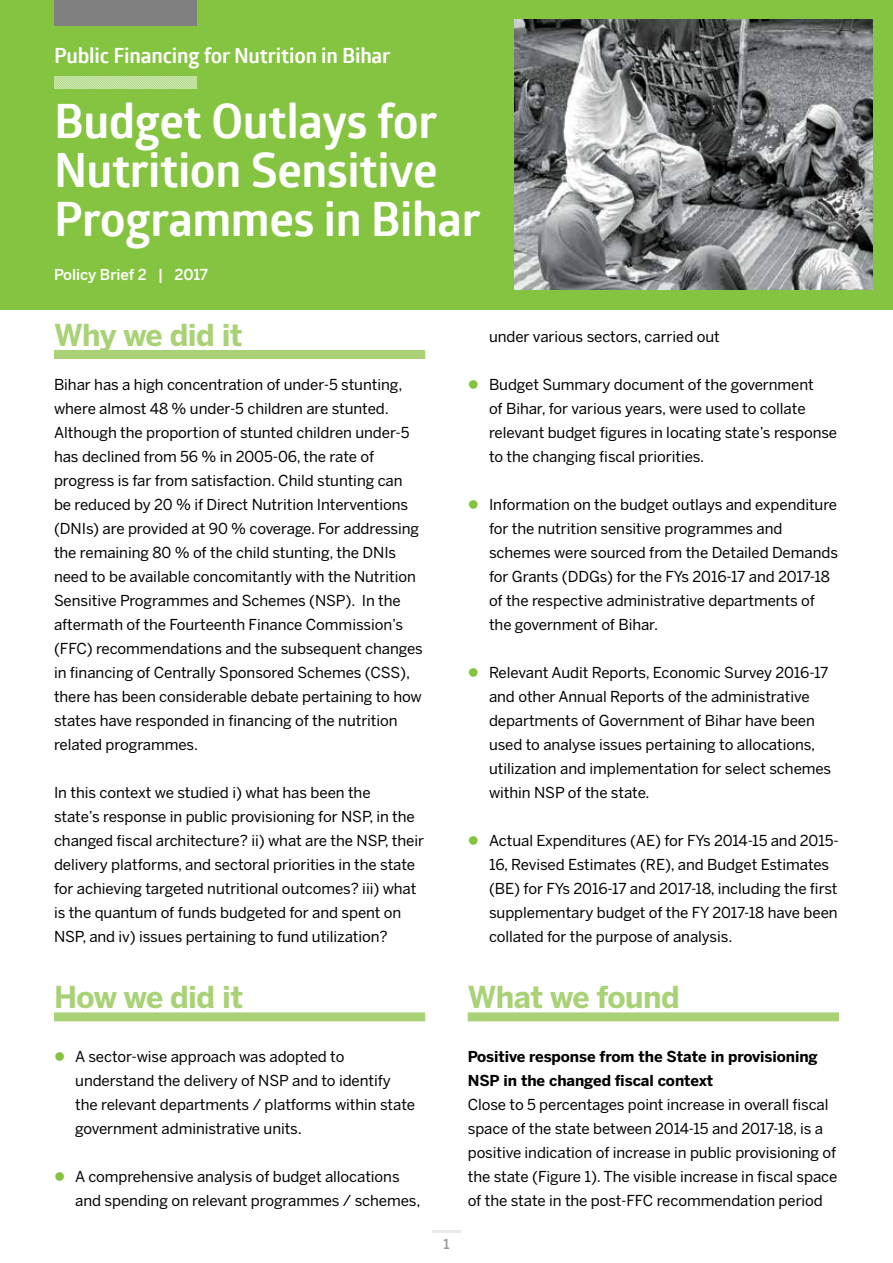
<style>
.page{position:relative;width:893px;height:1263px;background:#fff}
.page>*{position:absolute;margin:0;border:0;box-sizing:border-box;transform-origin:0 0}
.t1{font:700 47.4px/49.3px "Glober";letter-spacing:-.01em;color:#fff}
.t2{font:700 30px "Benton Sans";letter-spacing:-.02em;color:#a9d277}
.t3{font:700 21px "Glober";letter-spacing:-.01em;color:#fff}
.t4{font:15px/24px "Benton Sans";letter-spacing:-.005em;color:#000}
.t5{font:700 15px/24px "Benton Sans";letter-spacing:-.005em;color:#000}
.t6{font:500 15px "Benton Sans";letter-spacing:-.005em;color:#fff}
.t7{font:500 13.5px "Benton Sans";color:#999}
.s1{color:#85c441}
</style>
<div class="page">
<div style="left:0;top:0;width:893px;height:309px;background:#85c441"></div>
<div style="left:54px;top:350px;width:371px;height:9px;background:#a9d277"></div>
<div style="left:54px;top:1012px;width:371px;height:9px;background:#a9d277"></div>
<div style="left:468px;top:1012px;width:371px;height:9px;background:#a9d277"></div>
<div style="left:54px;top:0;width:142px;height:26px;background:#808080"></div>
<svg style="left:54px;top:76px;width:143px;height:12px;background:#c0e09d"></svg>
<hr style="left:432px;top:1230px;width:29px;height:3px;background:#e9eaeb">
<img style="left:515px;top:19px;width:358px;height:271px">
<h3 class="t3" style="left:54px;top:41px;width:338px">Public Financing for Nutrition in Bihar</h3>
<h1 class="t1" style="left:54px;top:95px;width:428px">Budget Outlays for<br>Nutrition Sensitive<br>Programmes in Bihar</h1>
<p class="t6" style="left:54px;top:265px;width:156px">Policy Brief 2 | 2017</p>
<h2 class="t2" style="left:54px;top:317px;width:190px">Why we did it</h2>
<p class="t4" style="left:54px;top:373px;width:370px">Bihar has a high concentration of under-5 stunting, where almost 48 % under-5 children are stunted.<br>Although the proportion of stunted children under-5 has declined from 56 % in 2005-06, the rate of progress is far from satisfaction. Child stunting can be reduced by 20 % if Direct Nutrition Interventions (DNIs) are provided at 90 % coverage. For addressing the remaining 80 % of the child stunting, the DNIs need to be available concomitantly with the Nutrition Sensitive Programmes and Schemes (NSP). In the aftermath of the Fourteenth Finance Commission’s (FFC) recommendations and the subsequent changes in financing of Centrally Sponsored Schemes (CSS), there has been considerable debate pertaining to how states have responded in financing of the nutrition related programmes.</p>
<p class="t4" style="left:54px;top:781px;width:372px">In this context we studied i) what has been the<br>state’s response in public provisioning for NSP, in the changed fiscal architecture? ii) what are the NSP, their delivery platforms, and sectoral priorities in the state for achieving targeted nutritional outcomes? iii) what is the quantum of funds budgeted for and spent on NSP, and iv) issues pertaining to fund utilization?</p>
<h2 class="t2" style="left:54px;top:980px;width:191px">How we did it</h2>
<p class="t4" style="left:75px;top:1045px;width:341px;text-indent:-21px"><span class="s1">●</span> A sector-wise approach was adopted to understand the delivery of NSP and to identify the relevant departments / platforms within state government administrative units.</p>
<p class="t4" style="left:75px;top:1165px;width:347px;text-indent:-21px"><span class="s1">●</span> A comprehensive analysis of budget allocations and spending on relevant programmes / schemes,</p>
<p class="t7" style="left:443px;top:1236px;width:8px">1</p>
<p class="t4" style="left:489px;top:325px;width:232px">under various sectors, carried out</p>
<p class="t4" style="left:489px;top:373px;width:350px;text-indent:-21px"><span class="s1">●</span> Budget Summary document of the government<br>of Bihar, for various years, were used to collate relevant budget figures in locating state’s response to the changing fiscal priorities.</p>
<p class="t4" style="left:489px;top:493px;width:351px;text-indent:-21px"><span class="s1">●</span> Information on the budget outlays and expenditure for the nutrition sensitive programmes and schemes were sourced from the Detailed Demands for Grants (DDGs) for the FYs 2016-17 and 2017-18 of the respective administrative departments of the government of Bihar.</p>
<p class="t4" style="left:489px;top:661px;width:344px;text-indent:-21px"><span class="s1">●</span> Relevant Audit Reports, Economic Survey 2016-17 and other Annual Reports of the administrative departments of Government of Bihar have been used to analyse issues pertaining to allocations, utilization and implementation for select schemes within NSP of the state.</p>
<p class="t4" style="left:489px;top:829px;width:351px;text-indent:-21px"><span class="s1">●</span> Actual Expenditures (AE) for FYs 2014-15 and 2015- 16, Revised Estimates (RE), and Budget Estimates (BE) for FYs 2016-17 and 2017-18, including the first supplementary budget of the FY 2017-18 have been collated for the purpose of analysis.</p>
<h2 class="t2" style="left:468px;top:980px;width:214px">What we found</h2>
<p class="t5" style="left:468px;top:1045px;width:352px">Positive response from the State in provisioning<br>NSP in the changed fiscal context</p>
<p class="t4" style="left:468px;top:1093px;width:371px">Close to 5 percentages point increase in overall fiscal space of the state between 2014-15 and 2017-18, is a positive indication of increase in public provisioning of the state (Figure 1). The visible increase in fiscal space of the state in the post-FFC recommendation period</p>
</div>
